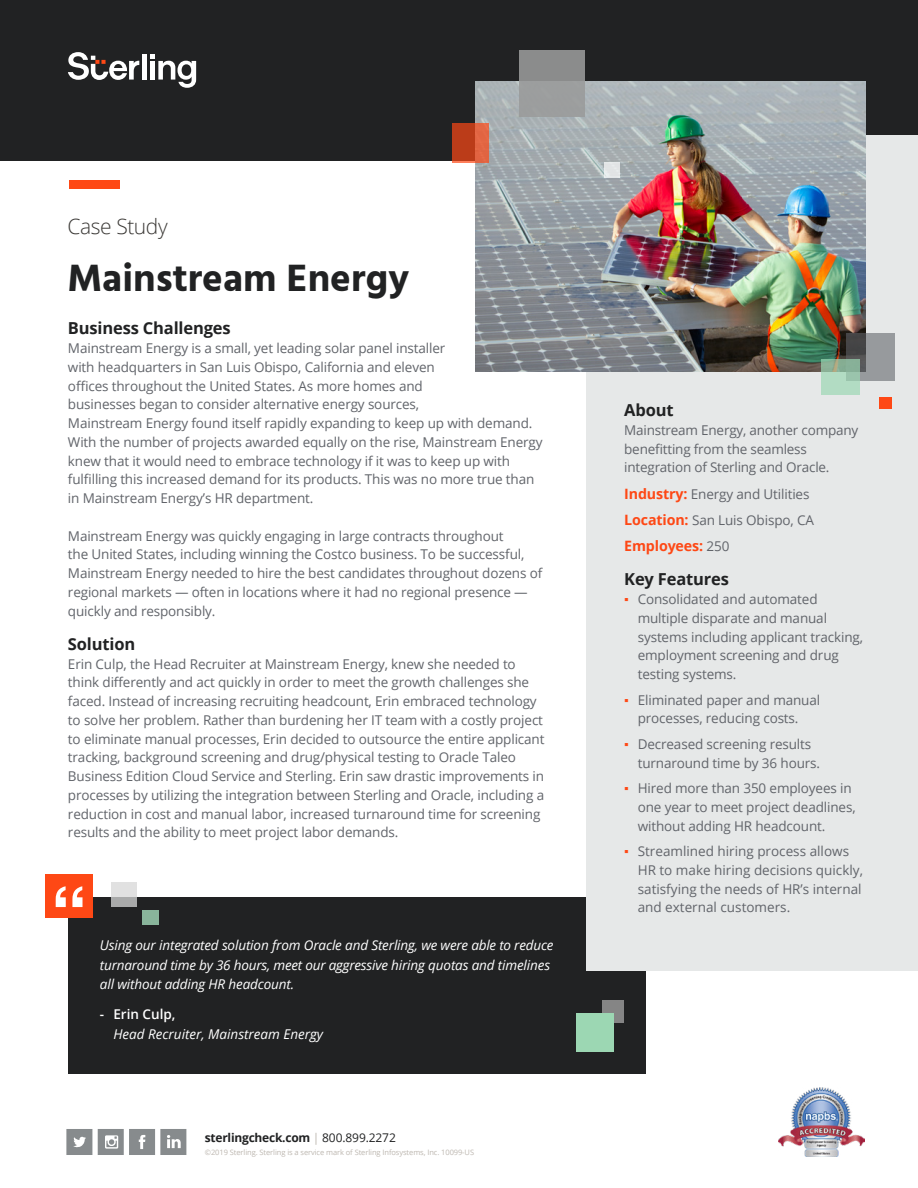
<style>
.page{position:relative;width:918px;height:1188px;background:#fff}
.page>*{position:absolute;margin:0;border:0;box-sizing:border-box;transform-origin:0 0}
.t1{font:700 39px "Hind";color:#212223}
.t2{font:300 21px "Open Sans";letter-spacing:-.02em;color:#3b3936}
.t3{font:700 16.5px "Open Sans";letter-spacing:-.01em;color:#212223}
.t4{font:700 14.25px "Open Sans";letter-spacing:-.01em;color:#fe4815}
.t5{font:13.5px/18.8px "Open Sans";letter-spacing:-.01em;color:#61646a}
.t6{font:italic 13.5px/19.2px "Open Sans";letter-spacing:-.01em;color:#fff}
.t7{font:600 13.5px "Open Sans";color:#fff}
.t8{font:700 12px "Open Sans";letter-spacing:-.02em;color:#212223}
.t9{font:7.5px "Open Sans";letter-spacing:-.01em;color:#bdb7b0}
.s1{font-weight:400;color:#bdb7b0}
.s2{font-weight:400}
.s3{font-weight:700;font-size:14.25px;color:#fe4815}
.s4{font-weight:400;font-size:13.5px;color:#61646a}
.s5{font-family:"Arial";color:#fe4815}
</style>
<div class="page">
<img style="left:778px;top:1088px;width:87px;height:68px">
<svg style="left:66px;top:1129px;width:26px;height:26px"></svg>
<svg style="left:98px;top:1129px;width:88px;height:26px"></svg>
<div style="left:68px;top:897px;width:578px;height:177px;background:#212223"></div>
<div style="left:0;top:0;width:918px;height:160px;background:#212223"></div>
<div style="left:586px;top:135px;width:332px;height:836px;background:#e6e8e8"></div>
<img style="left:476px;top:82px;width:390px;height:289px">
<div style="left:605px;top:162px;width:15px;height:16px;background:#e2e4e5"></div>
<div style="left:519px;top:50px;width:66px;height:67px;background:linear-gradient(to right,#949596,#949696)"></div>
<svg style="left:452px;top:123px;width:37px;height:39px"></svg>
<div style="left:69px;top:181px;width:50px;height:8px;background:#fe4815"></div>
<svg style="left:68px;top:52px;width:128px;height:36px"></svg>
<div style="left:46px;top:874px;width:47px;height:43px;background:#fe4815"></div>
<svg style="left:56px;top:886px;width:27px;height:21px"></svg>
<svg style="left:846px;top:333px;width:48px;height:48px;background:#7f8184"></svg>
<div style="left:879px;top:397px;width:12px;height:12px;background:#fe4815"></div>
<svg style="left:822px;top:359px;width:38px;height:35px"></svg>
<div style="left:143px;top:910px;width:16px;height:15px;background:#89b59b"></div>
<svg style="left:111px;top:883px;width:26px;height:24px"></svg>
<div style="left:602px;top:1001px;width:22px;height:22px;background:#858585"></div>
<div style="left:577px;top:1014px;width:37px;height:38px;background:#9cd7b3"></div>
<h2 class="t2" style="left:68px;top:212px;width:102px">Case Study</h2>
<h1 class="t1" style="left:68px;top:255px;width:343px">Mainstream Energy</h1>
<p class="t3" style="left:68px;top:317px;width:164px">Business Challenges</p>
<p class="t5" style="left:68px;top:339px;width:476px">Mainstream Energy is a small, yet leading solar panel installer<br>with headquarters in San Luis Obispo, California and eleven<br>offices throughout the United States. As more homes and<br>businesses began to consider alternative energy sources,<br>Mainstream Energy found itself rapidly expanding to keep up with demand.<br>With the number of projects awarded equally on the rise, Mainstream Energy knew that it would need to embrace technology if it was to keep up with fulfilling this increased demand for its products. This was no more true than in Mainstream Energy’s HR department.</p>
<p class="t5" style="left:68px;top:526px;width:476px">Mainstream Energy was quickly engaging in large contracts throughout<br>the United States, including winning the Costco business. To be successful, Mainstream Energy needed to hire the best candidates throughout dozens of regional markets — often in locations where it had no regional presence — quickly and responsibly.</p>
<p class="t3" style="left:68px;top:632px;width:69px">Solution</p>
<p class="t5" style="left:68px;top:654px;width:478px">Erin Culp, the Head Recruiter at Mainstream Energy, knew she needed to think differently and act quickly in order to meet the growth challenges she faced. Instead of increasing recruiting headcount, Erin embraced technology to solve her problem. Rather than burdening her IT team with a costly project to eliminate manual processes, Erin decided to outsource the entire applicant tracking, background screening and drug/physical testing to Oracle Taleo Business Edition Cloud Service and Sterling. Erin saw drastic improvements in processes by utilizing the integration between Sterling and Oracle, including a reduction in cost and manual labor, increased turnaround time for screening results and the ability to meet project labor demands.</p>
<p class="t6" style="left:100px;top:936px;width:455px">Using our integrated solution from Oracle and Sterling, we were able to reduce turnaround time by 36 hours, meet our aggressive hiring quotas and timelines all without adding HR headcount.</p>
<p class="t7" style="left:100px;top:1005px;width:77px">- Erin Culp,</p>
<p class="t6" style="left:113px;top:1024px;width:211px">Head Recruiter, Mainstream Energy</p>
<p class="t8" style="left:205px;top:1129px;width:193px">sterlingcheck.com <span class="s1">|</span> <span class="s2">800.899.2272</span></p>
<p class="t9" style="left:205px;top:1147px;width:271px">©2019 Sterling. Sterling is a service mark of Sterling Infosystems, Inc. 10099-US</p>
<p class="t3" style="left:624px;top:399px;width:51px">About</p>
<p class="t5" style="left:624px;top:420px;width:236px">Mainstream Energy, another company benefitting from the seamless integration of Sterling and Oracle.</p>
<p class="t5" style="left:624px;top:480px;width:191px;line-height:26.2px"><span class="s3">Industry:</span> Energy and Utilities<br><span class="s3">Location:</span> San Luis Obispo, CA</p>
<p class="t4" style="left:624px;top:536px;width:107px">Employees: <span class="s4">250</span></p>
<p class="t3" style="left:624px;top:568px;width:106px">Key Features</p>
<p class="t5" style="left:638px;top:590px;width:227px;text-indent:-14px"><span class="s5">▪</span> Consolidated and automated multiple disparate and manual systems including applicant tracking, employment screening and drug testing systems.</p>
<p class="t5" style="left:638px;top:690px;width:184px;text-indent:-14px"><span class="s5">▪</span> Eliminated paper and manual processes, reducing costs.</p>
<p class="t5" style="left:638px;top:734px;width:184px;text-indent:-14px"><span class="s5">▪</span> Decreased screening results turnaround time by 36 hours.</p>
<p class="t5" style="left:638px;top:779px;width:219px;text-indent:-14px"><span class="s5">▪</span> Hired more than 350 employees in one year to meet project deadlines, without adding HR headcount.</p>
<p class="t5" style="left:638px;top:842px;width:227px;text-indent:-14px"><span class="s5">▪</span> Streamlined hiring process allows HR to make hiring decisions quickly, satisfying the needs of HR’s internal and external customers.</p>
</div>
